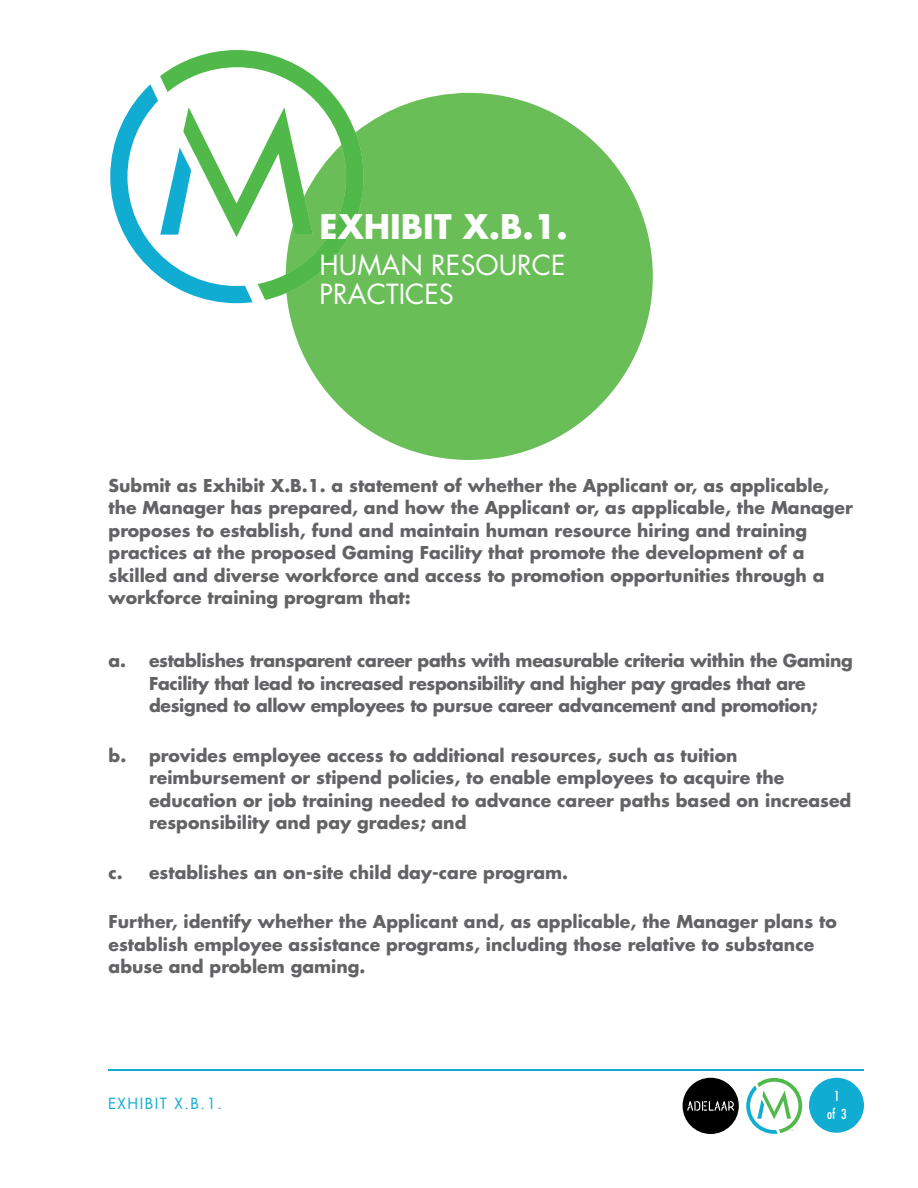
<style>
.page{position:relative;width:918px;height:1188px;background:#fff}
.page>*{position:absolute;margin:0;border:0;box-sizing:border-box;transform-origin:0 0}
.t1{font:700 33px "Futura Std";color:#fff}
.t2{font:27px/28.5px "Futura Std";color:#fff}
.t3{font:700 17.25px/22.5px "Futura Std";color:#636366}
.t4{font:700 17.25px/22.5px "Futura Std";letter-spacing:-.02em;color:#636366;text-align:center}
.t5{font:15px "Futura Std";letter-spacing:.1em;color:#10acd2}
.t6{font:condensed 13.5px "Futura Std";color:#fff}
.t7{font:500 condensed 13.5px "Futura";color:#fff}
</style>
<div class="page">
<svg style="left:746px;top:1078px;width:56px;height:56px"></svg>
<div style="left:809px;top:1078px;width:55px;height:55px;background:#10acd2;border-radius:50%"></div>
<hr style="left:108px;top:1069px;width:756px;height:2px;background:#10acd2">
<div style="left:683px;top:1078px;width:56px;height:56px;background:#000001;border-radius:50%"></div>
<svg style="left:687px;top:1101px;width:47px;height:10px"></svg>
<svg style="left:160px;top:50px;width:163px;height:34px"></svg>
<svg style="left:287px;top:93px;width:366px;height:367px;fill:#6abe58"></svg>
<svg style="left:110px;top:84px;width:253px;height:219px"></svg>
<h1 class="t1" style="left:320px;top:205px;width:250px">EXHIBIT X.B.1.</h1>
<h2 class="t2" style="left:320px;top:251px;width:247px">HUMAN RESOURCE<br>PRACTICES</h2>
<p class="t3" style="left:109px;top:474px;width:746px">Submit as Exhibit X.B.1. a statement of whether the Applicant or, as applicable, the Manager has prepared, and how the Applicant or, as applicable, the Manager proposes to establish, fund and maintain human resource hiring and training practices at the proposed Gaming Facility that promote the development of a skilled and diverse workforce and access to promotion opportunities through a workforce training program that:</p>
<p class="t4" style="left:109px;top:649px;width:746px">a. establishes transparent career paths with measurable criteria within the Gaming<br>Facility that lead to increased responsibility and higher pay grades that are<br>designed to allow employees to pursue career advancement and promotion;</p>
<p class="t3" style="left:149px;top:744px;width:704px;text-indent:-41px">b. provides employee access to additional resources, such as tuition reimbursement or stipend policies, to enable employees to acquire the education or job training needed to advance career paths based on increased responsibility and pay grades; and</p>
<p class="t3" style="left:109px;top:861px;width:461px">c. establishes an on-site child day-care program.</p>
<p class="t3" style="left:109px;top:910px;width:730px">Further, identify whether the Applicant and, as applicable, the Manager plans to establish employee assistance programs, including those relative to substance abuse and problem gaming.</p>
<p class="t5" style="left:108px;top:1094px;width:116px">EXHIBIT X.B.1.</p>
<p class="t7" style="left:834px;top:1087px;width:7px">1</p>
<p class="t6" style="left:827px;top:1105px;width:21px">of 3</p>
</div>
